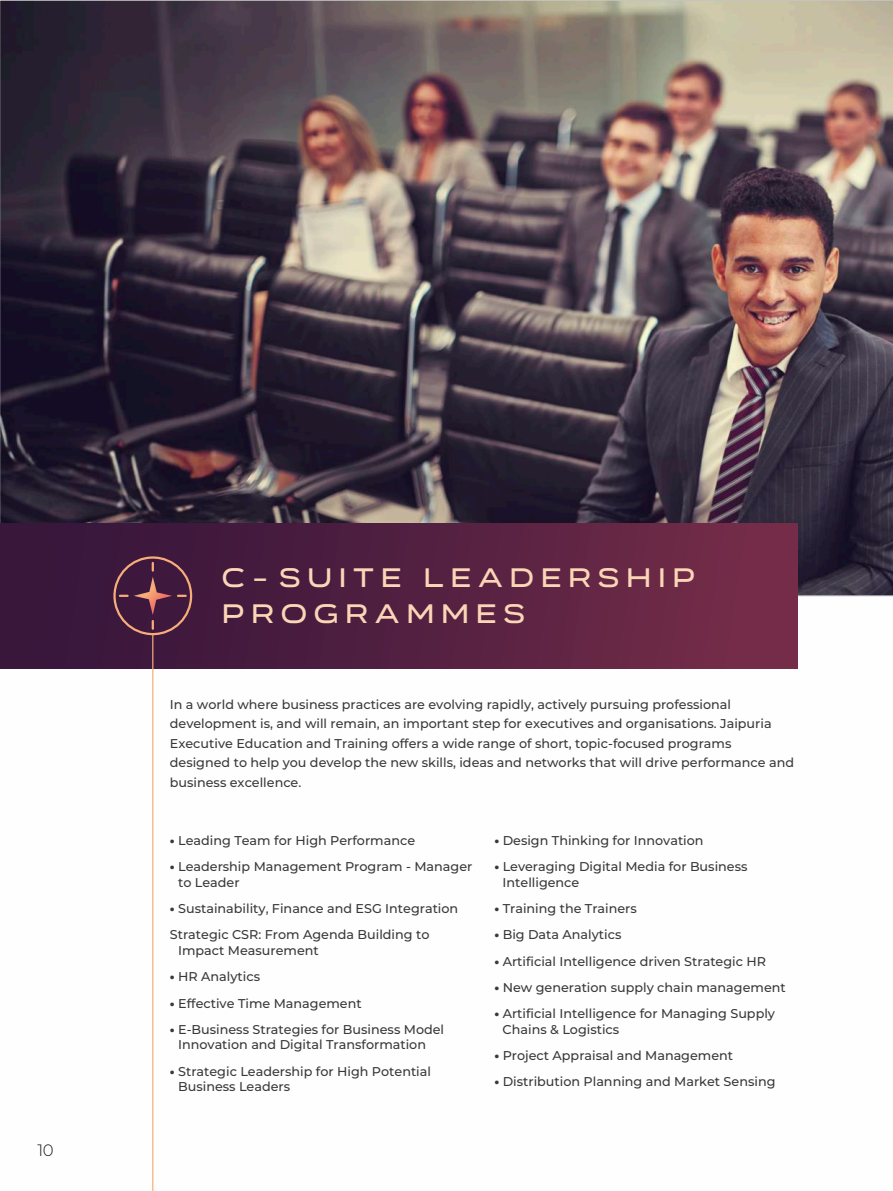
<style>
.page{position:relative;width:893px;height:1191px;background:#fff}
.page>*{position:absolute;margin:0;border:0;box-sizing:border-box;transform-origin:0 0}
.t1{font:27px/36.6px "FONTSPRINGDEMO Organetto Semi Ext";letter-spacing:.25em;color:#fbd6b6}
.t2{font:300 16.5px "Montserrat";color:#1b1b1a}
.t3{font:500 12.75px/15.9px "Montserrat";color:#393939}
.s1{font-family:"Quantum Rise";font-weight:500}
.s2{font-weight:800}
</style>
<div class="page">
<img style="left:0;top:0;width:893px;height:596px">
<div style="left:0;top:523px;width:797px;height:145px;background:linear-gradient(to right,#33153a,#752c48)"></div>
<hr style="left:152px;top:634px;width:1px;height:557px;background:#f6ad79">
<div style="left:113px;top:556px;width:79px;height:79px;border:2px solid #f6ad79;border-radius:50%"></div>
<svg style="left:120px;top:594px;width:8px;height:3px"></svg>
<svg style="left:178px;top:594px;width:8px;height:3px"></svg>
<svg style="left:152px;top:621px;width:2px;height:7px"></svg>
<svg style="left:152px;top:563px;width:2px;height:7px"></svg>
<svg style="left:134px;top:576px;width:38px;height:39px"></svg>
<p class="t2" style="left:38px;top:1140px;width:17px">10</p>
<h1 class="t1" style="left:222px;top:559px;width:475px">C<span class="s1">-</span>SUITE LEADERSHIP<br>PROGRAMMES</h1>
<p class="t3" style="left:170px;top:695px;width:626px;line-height:19.4px">In a world where business practices are evolving rapidly, actively pursuing professional development is, and will remain, an important step for executives and organisations. Jaipuria Executive Education and Training offers a wide range of short, topic-focused programs designed to help you develop the new skills, ideas and networks that will drive performance and business excellence.</p>
<p class="t3" style="left:170px;top:833px;width:247px"><span class="s2">•</span> Leading Team for High Performance</p>
<p class="t3" style="left:178px;top:859px;width:296px;text-indent:-8px"><span class="s2">•</span> Leadership Management Program - Manager to Leader</p>
<p class="t3" style="left:170px;top:895px;width:290px;line-height:26.1px"><span class="s2">•</span> Sustainability, Finance and ESG Integration<br>Strategic CSR: From Agenda Building to</p>
<p class="t3" style="left:178px;top:943px;width:142px">Impact Measurement</p>
<p class="t3" style="left:170px;top:969px;width:92px"><span class="s2">•</span> HR Analytics</p>
<p class="t3" style="left:170px;top:995px;width:193px"><span class="s2">•</span> Effective Time Management</p>
<p class="t3" style="left:178px;top:1021px;width:268px;text-indent:-8px"><span class="s2">•</span> E-Business Strategies for Business Model<br>Innovation and Digital Transformation</p>
<p class="t3" style="left:178px;top:1063px;width:254px;text-indent:-8px"><span class="s2">•</span> Strategic Leadership for High Potential<br>Business Leaders</p>
<p class="t3" style="left:494px;top:833px;width:211px"><span class="s2">•</span> Design Thinking for Innovation</p>
<p class="t3" style="left:503px;top:859px;width:246px;text-indent:-8px"><span class="s2">•</span> Leveraging Digital Media for Business<br>Intelligence</p>
<p class="t3" style="left:494px;top:901px;width:144px"><span class="s2">•</span> Training the Trainers</p>
<p class="t3" style="left:494px;top:927px;width:129px"><span class="s2">•</span> Big Data Analytics</p>
<p class="t3" style="left:494px;top:953px;width:273px"><span class="s2">•</span> Artificial Intelligence driven Strategic HR</p>
<p class="t3" style="left:494px;top:979px;width:293px"><span class="s2">•</span> New generation supply chain management</p>
<p class="t3" style="left:503px;top:1005px;width:274px;text-indent:-8px"><span class="s2">•</span> Artificial Intelligence for Managing Supply<br>Chains &amp; Logistics</p>
<p class="t3" style="left:494px;top:1047px;width:240px"><span class="s2">•</span> Project Appraisal and Management</p>
<p class="t3" style="left:494px;top:1073px;width:283px"><span class="s2">•</span> Distribution Planning and Market Sensing</p>
</div>
